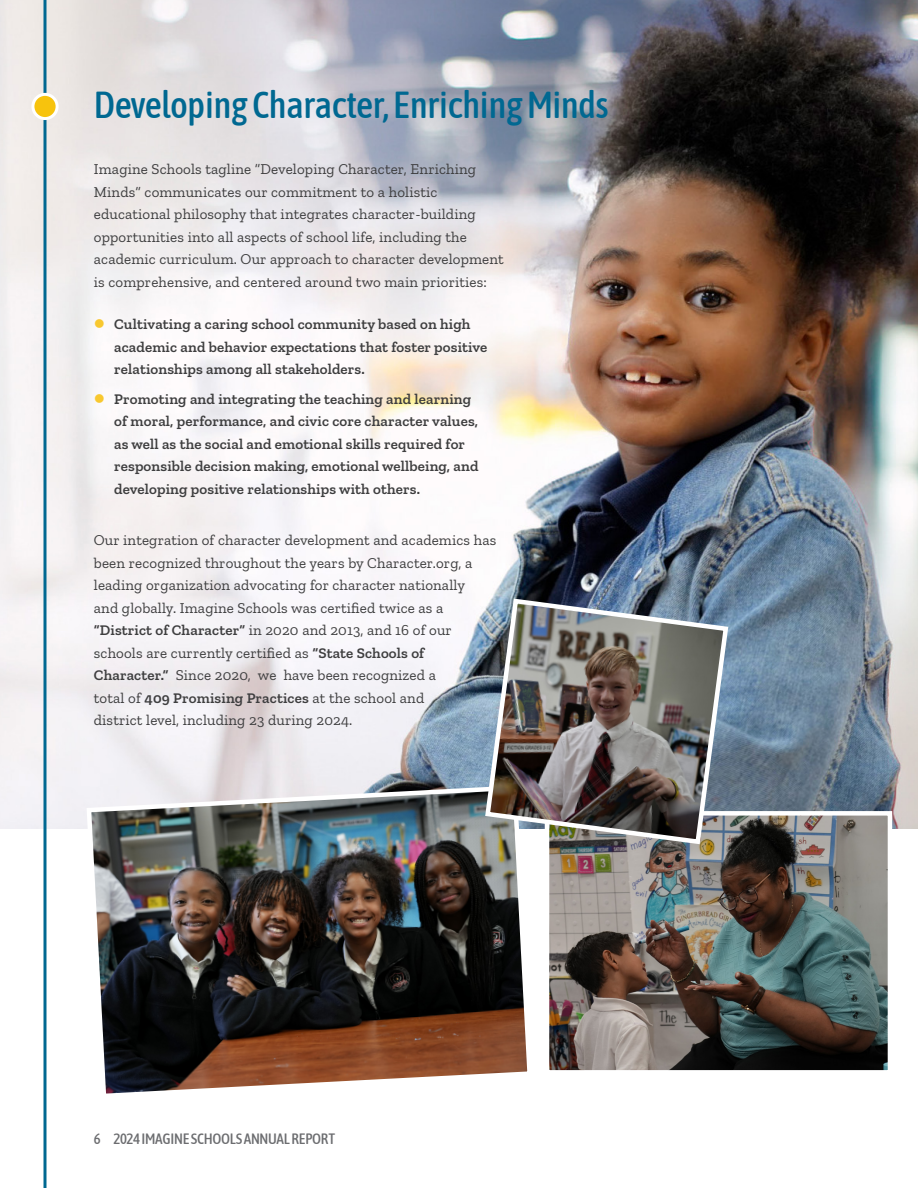
<style>
.page{position:relative;width:918px;height:1188px;background:#fff}
.page>*{position:absolute;margin:0;border:0;box-sizing:border-box;transform-origin:0 0}
.t1{font:500 37.5px "Asap Condensed";letter-spacing:-.02em;color:#006891}
.t2{font:15px/22.5px "Zilla Slab";letter-spacing:.01em;color:#3e3e3f}
.t3{font:600 15px/22.5px "Zilla Slab";letter-spacing:.01em;color:#3e3e3f}
.t4{font:500 15px "Asap Condensed";letter-spacing:-.02em;color:#6c6d70}
.s1{color:#f8c82f}
.s2{font-weight:600}
</style>
<div class="page">
<img style="left:0;top:0;width:918px;height:828px">
<img style="left:84px;top:783px;width:444px;height:311px">
<img style="left:550px;top:816px;width:337px;height:254px">
<div style="left:545px;top:811px;width:347px;height:264px;border:4px solid #fff"></div>
<img style="left:483px;top:596px;width:248px;height:251px">
<hr style="left:44px;top:0;width:2px;height:1188px;background:#006891">
<div style="left:33px;top:94px;width:24px;height:25px;background:#f7c30d;border-radius:50%"></div>
<div style="left:31px;top:93px;width:28px;height:27px;border:3px solid #fff;border-radius:50%"></div>
<p class="t1" style="left:94px;top:78px;width:516px">Developing Character, Enriching Minds</p>
<p class="t2" style="left:94px;top:158px;width:411px">Imagine Schools tagline “Developing Character, Enriching Minds” communicates our commitment to a holistic educational philosophy that integrates character-building opportunities into all aspects of school life, including the academic curriculum. Our approach to character development is comprehensive, and centered around two main priorities:</p>
<p class="t3" style="left:114px;top:313px;width:375px;text-indent:-20px"><span class="s1">●</span> Cultivating a caring school community based on high academic and behavior expectations that foster positive relationships among all stakeholders.</p>
<p class="t3" style="left:114px;top:387px;width:366px;text-indent:-20px"><span class="s1">●</span> Promoting and integrating the teaching and learning of moral, performance, and civic core character values, as well as the social and emotional skills required for responsible decision making, emotional wellbeing, and developing positive relationships with others.</p>
<p class="t2" style="left:94px;top:529px;width:404px">Our integration of character development and academics has been recognized throughout the years by Character.org, a leading organization advocating for character nationally<br>and globally. Imagine Schools was certified twice as a <span class="s2">“District of Character”</span> in 2020 and 2013, and 16 of our schools are currently certified as <span class="s2">“State Schools of Character.”</span> Since 2020, we have been recognized a<br>total of <span class="s2">409 Promising Practices</span> at the school and<br>district level, including 23 during 2024.</p>
<p class="t4" style="left:94px;top:1128px;width:243px">6 2024 IMAGINE SCHOOLS ANNUAL REPORT</p>
</div>
